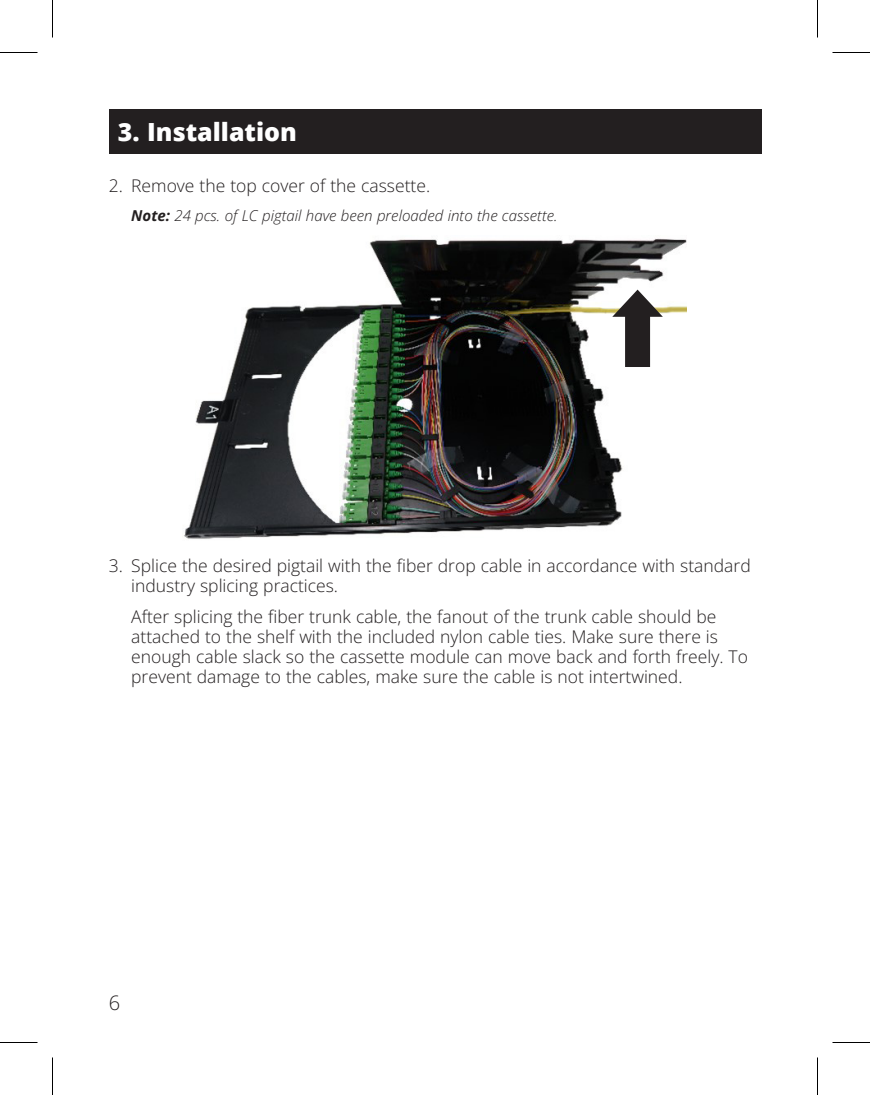
<style>
.page{position:relative;width:870px;height:1095px;background:#fff}
.page>*{position:absolute;margin:0;border:0;box-sizing:border-box;transform-origin:0 0}
.t1{font:800 25px "Open Sans";color:#fff}
.t2{font:20px "Open Sans";color:#231f20}
.t3{font:17.5px/20px "Open Sans";color:#231f20}
.t4{font:italic 15px "Open Sans";color:#231f20}
.s1{font-weight:700}
</style>
<div class="page">
<img style="left:184px;top:238px;width:503px;height:301px">
<div style="left:625px;top:306px;width:25px;height:61px;background:#231f20"></div>
<svg style="left:612px;top:290px;width:51px;height:27px"></svg>
<div style="left:109px;top:109px;width:652px;height:45px;background:#231f20"></div>
<hr style="left:0;top:52px;width:38px;height:1px;background:#000">
<hr style="left:832px;top:52px;width:38px;height:1px;background:#000">
<hr style="left:0;top:1042px;width:38px;height:1px;background:#000">
<hr style="left:832px;top:1042px;width:38px;height:1px;background:#000">
<hr style="left:52px;top:0;width:1px;height:38px;background:#000">
<hr style="left:52px;top:1058px;width:1px;height:37px;background:#000">
<hr style="left:817px;top:0;width:1px;height:38px;background:#000">
<hr style="left:817px;top:1058px;width:1px;height:37px;background:#000">
<p class="t1" style="left:118px;top:113px;width:180px">3. Installation</p>
<p class="t3" style="left:109px;top:175px;width:323px">2. Remove the top cover of the cassette.</p>
<p class="t4" style="left:131px;top:205px;width:428px"><span class="s1">Note:</span> 24 pcs. of LC pigtail have been preloaded into the cassette.</p>
<p class="t3" style="left:131px;top:555px;width:621px;text-indent:-22px">3. Splice the desired pigtail with the fiber drop cable in accordance with standard industry splicing practices.</p>
<p class="t3" style="left:131px;top:606px;width:618px">After splicing the fiber trunk cable, the fanout of the trunk cable should be attached to the shelf with the included nylon cable ties. Make sure there is enough cable slack so the cassette module can move back and forth freely. To prevent damage to the cables, make sure the cable is not intertwined.</p>
<p class="t2" style="left:109px;top:990px;width:13px">6</p>
</div>
